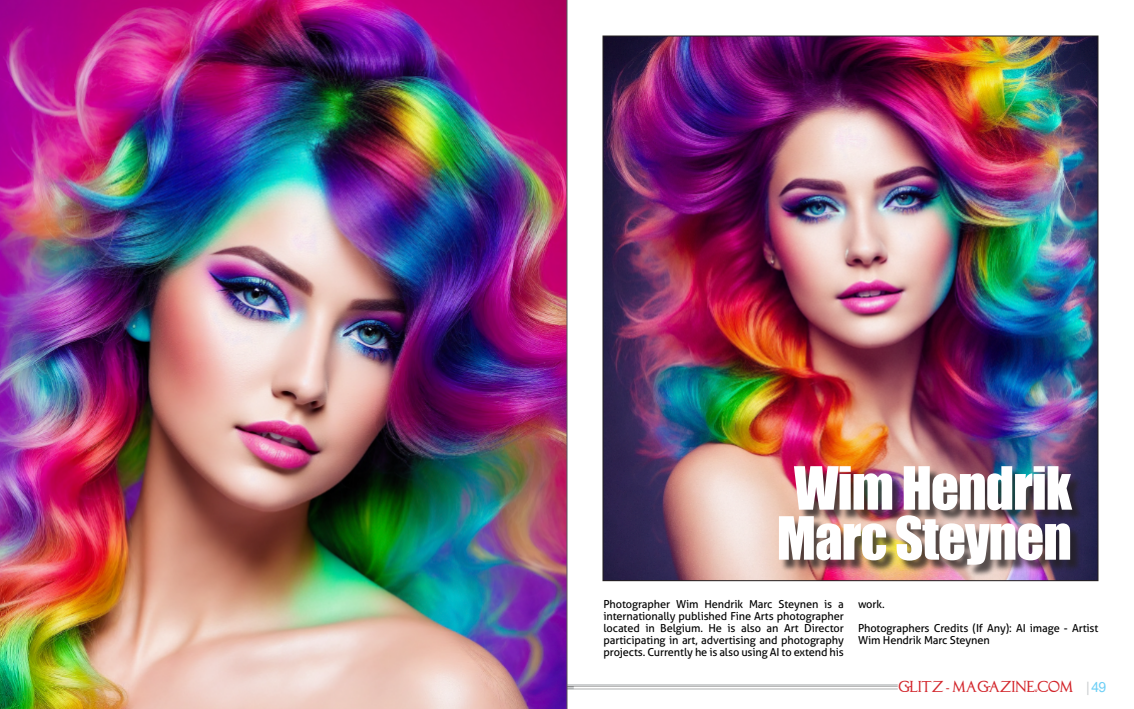
<style>
.page{position:relative;width:1134px;height:709px;background:#fff}
.page>*{position:absolute;margin:0;border:0;box-sizing:border-box;transform-origin:0 0}
.t1{font:55px/50px "Impact";letter-spacing:-.02em;color:#fff;text-align:center}
.t2{font:14px "Princes SANDTHEFROG";letter-spacing:-.07em;color:#d22329}
.t3{font:11px/12px "Aller";letter-spacing:-.01em;color:#000;text-align:justify}
.s1{font-family:"Arial";color:#cdcfd0}
.s2{font-family:"Arial";color:#6dcff6}
</style>
<div class="page">
<img style="left:567px;top:684px;width:331px;height:5px">
<img style="left:604px;top:37px;width:492px;height:542px">
<img style="left:0;top:0;width:567px;height:709px">
<img style="left:780px;top:468px;width:304px;height:109px">
<h1 class="t1" style="left:777px;top:466px;width:297px">Wim Hendrik<br>Marc Steynen</h1>
<p class="t3" style="left:603px;top:599px;width:242px">Photographer Wim Hendrik Marc Steynen is a internationally published Fine Arts photographer located in Belgium. He is also an Art Director participating in art, advertising and photography projects. Currently he is also using AI to extend his</p>
<p class="t3" style="left:858px;top:593px;width:242px;line-height:24px">work.<br>Photographers Credits (If Any): AI image - Artist</p>
<p class="t3" style="left:858px;top:635px;width:133px">Wim Hendrik Marc Steynen</p>
<p class="t2" style="left:898px;top:681px;width:210px">GLITZ - MAGAZINE.COM <span class="s1">|</span> <span class="s2">49</span></p>
</div>
